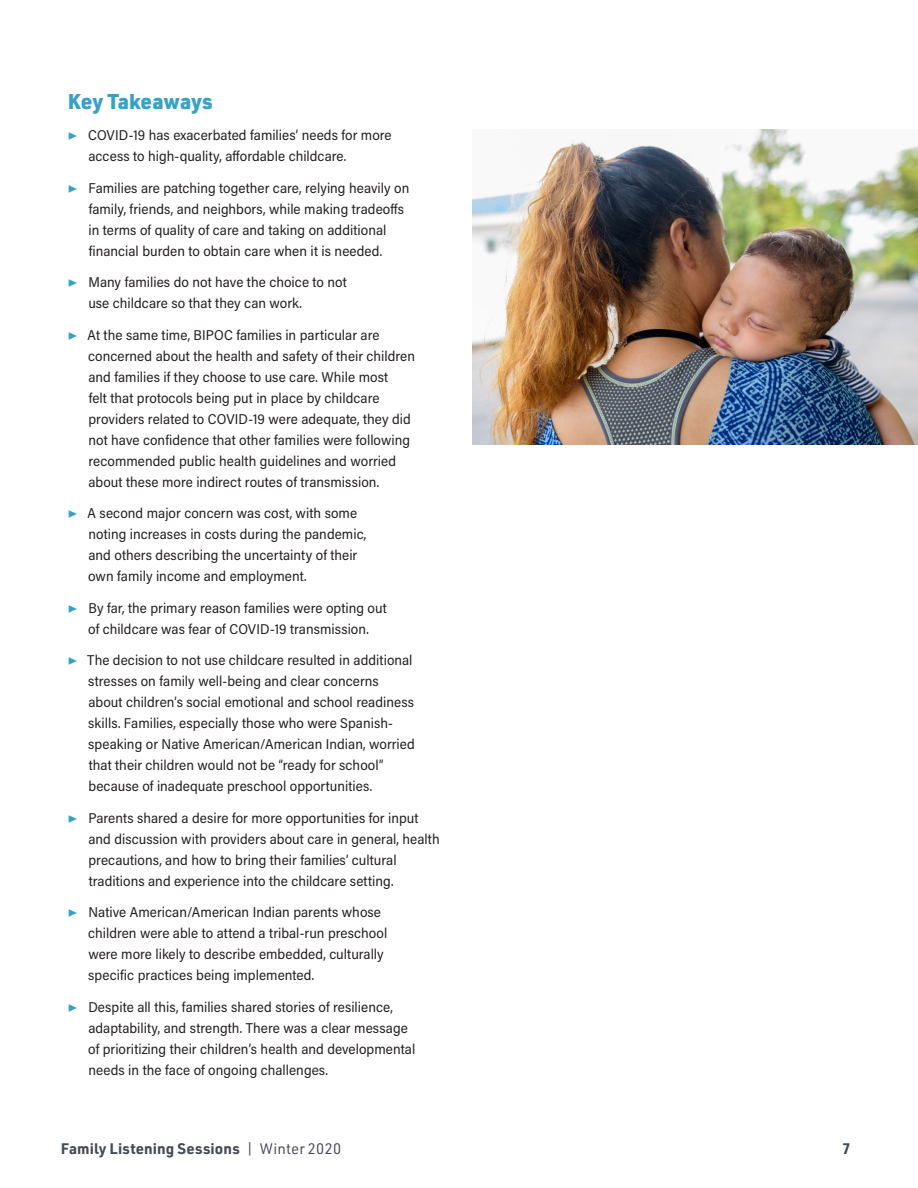
<style>
.page{position:relative;width:918px;height:1188px;background:#fff}
.page>*{position:absolute;margin:0;border:0;box-sizing:border-box;transform-origin:0 0}
.h4_new{font:900 21px "URWDIN";color:#35a1c9}
.t1{font:700 15px "URWDIN";letter-spacing:.01em;color:#464b53}
.t2{font:14.25px/21px "Acumin Pro Semi Cond";letter-spacing:.005em;color:#231f20}
.s1{font-size:13.5px;color:#35a1c9}
.s2{font-weight:400}
</style>
<div class="page">
<img style="left:472px;top:130px;width:446px;height:315px">
<p class="h4_new" style="left:68px;top:87px;width:147px">Key Takeaways</p>
<p class="t2" style="left:88px;top:124px;width:305px;text-indent:-20px"><span class="s1">▶</span> COVID-19 has exacerbated families’ needs for more access to high-quality, affordable childcare.</p>
<p class="t2" style="left:88px;top:177px;width:322px;text-indent:-20px"><span class="s1">▶</span> Families are patching together care, relying heavily on family, friends, and neighbors, while making tradeoffs in terms of quality of care and taking on additional financial burden to obtain care when it is needed.</p>
<p class="t2" style="left:88px;top:271px;width:260px;text-indent:-20px"><span class="s1">▶</span> Many families do not have the choice to not use childcare so that they can work.</p>
<p class="t2" style="left:88px;top:324px;width:328px;text-indent:-20px"><span class="s1">▶</span> At the same time, BIPOC families in particular are concerned about the health and safety of their children and families if they choose to use care. While most<br>felt that protocols being put in place by childcare providers related to COVID-19 were adequate, they did not have confidence that other families were following recommended public health guidelines and worried about these more indirect routes of transmission.</p>
<p class="t2" style="left:88px;top:502px;width:280px;text-indent:-20px"><span class="s1">▶</span> A second major concern was cost, with some noting increases in costs during the pandemic, and others describing the uncertainty of their own family income and employment.</p>
<p class="t2" style="left:68px;top:597px;width:320px;text-align:center"><span class="s1">▶</span> By far, the primary reason families were opting out of childcare was fear of COVID-19 transmission.</p>
<p class="t2" style="left:88px;top:649px;width:328px;text-indent:-20px"><span class="s1">▶</span> The decision to not use childcare resulted in additional stresses on family well-being and clear concerns about children’s social emotional and school readiness skills. Families, especially those who were Spanish&shy;speaking or Native American/American Indian, worried that their children would not be “ready for school” because of inadequate preschool opportunities.</p>
<p class="t2" style="left:88px;top:807px;width:353px;text-indent:-20px"><span class="s1">▶</span> Parents shared a desire for more opportunities for input and discussion with providers about care in general, health precautions, and how to bring their families’ cultural traditions and experience into the childcare setting.</p>
<p class="t2" style="left:88px;top:901px;width:301px;text-indent:-20px"><span class="s1">▶</span> Native American/American Indian parents whose children were able to attend a tribal-run preschool were more likely to describe embedded, culturally specific practices being implemented.</p>
<p class="t2" style="left:88px;top:996px;width:329px;text-indent:-20px"><span class="s1">▶</span> Despite all this, families shared stories of resilience, adaptability, and strength. There was a clear message of prioritizing their children’s health and developmental needs in the face of ongoing challenges.</p>
<p class="t1" style="left:61px;top:1139px;width:282px">Family Listening Sessions <span class="s2">| Winter 2020</span></p>
<p class="t1" style="left:842px;top:1139px;width:10px">7</p>
</div>
